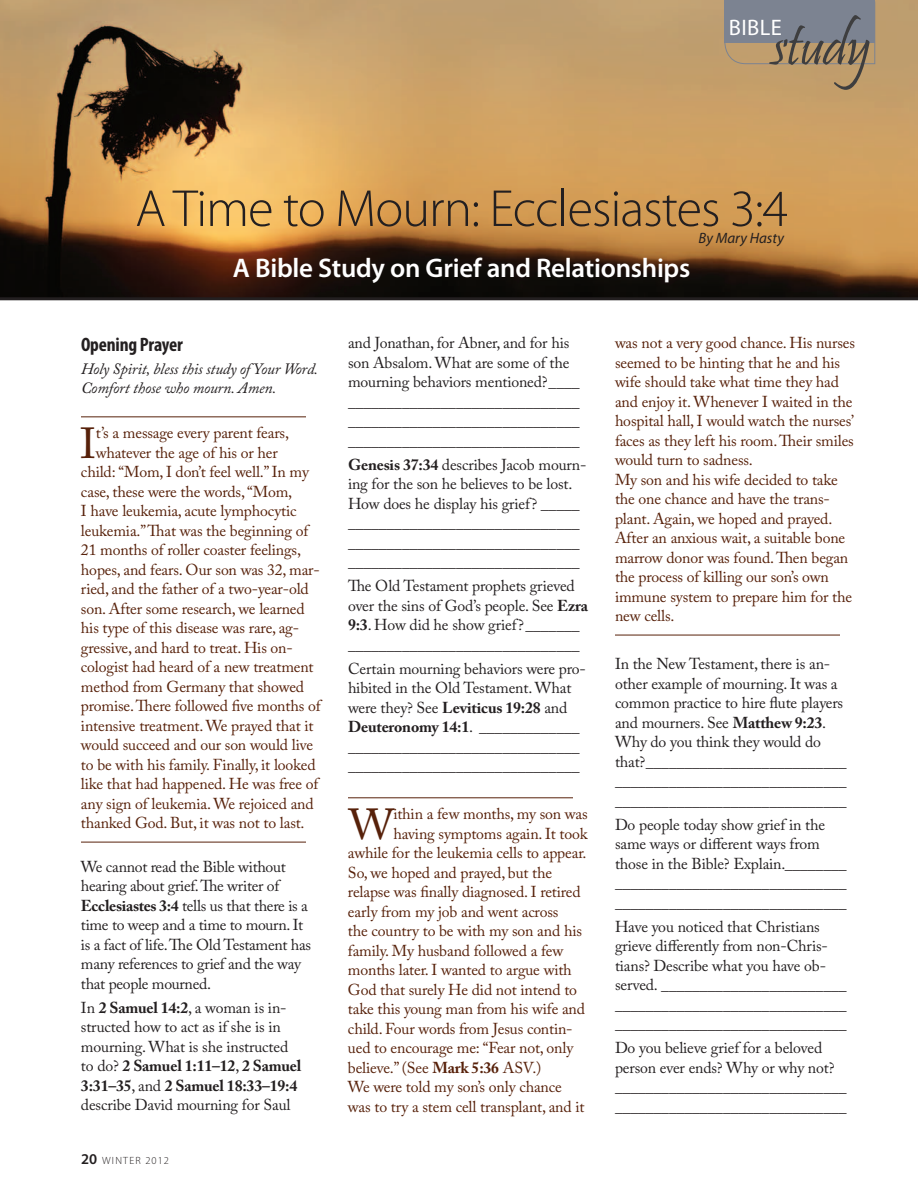
<style>
.page{position:relative;width:918px;height:1188px;background:#fff}
.page>*{position:absolute;margin:0;border:0;box-sizing:border-box;transform-origin:0 0}
.t1{font:60px "Pristina";letter-spacing:-.01em;color:#3e3e3f}
.t2{font:300 52.5px "Myriad Pro";letter-spacing:-.02em;color:#231f20}
.t3{font:43.2px "Adobe Caslon Pro";color:#57210a}
.t4{font:600 27px "Myriad Pro";letter-spacing:-.01em;color:#fff}
.t5{font:22.5px "Myriad Pro";color:#fff}
.t6{font:700 condensed 19.5px "Myriad Pro";letter-spacing:-.01em;color:#231f20}
.t7{font:15.75px/19.5px "Adobe Caslon Pro";letter-spacing:-.01em;color:#231f20}
.t8{font:15.75px/19.5px "Adobe Caslon Pro";letter-spacing:-.01em;color:#57210a}
.t9{font:italic 15.75px/19.5px "Adobe Caslon Pro";letter-spacing:-.01em;color:#231f20}
.t10{font:italic 15px "Myriad Pro";color:#231f20}
.t11{font:300 10.5px "Myriad Pro";letter-spacing:.12em;color:#231f20}
.s1{font-weight:700}
.s2{font-weight:600;font-size:15px}
</style>
<div class="page">
<img style="left:0;top:0;width:918px;height:297px">
<svg style="left:724px;top:0;width:152px;height:64px"></svg>
<div style="left:724px;top:0;width:151px;height:43px;background:#7c8391"></div>
<hr style="left:81px;top:416px;width:225px;height:1px;background:#57210a">
<hr style="left:81px;top:842px;width:225px;height:1px;background:#57210a">
<hr style="left:348px;top:797px;width:225px;height:1px;background:#57210a">
<hr style="left:615px;top:635px;width:225px;height:1px;background:#57210a">
<hr style="left:0;top:297px;width:918px;height:3px;background:#231f20">
<h1 class="t1" style="left:772px;top:12px;width:100px">study</h1>
<h3 class="t5" style="left:729px;top:13px;width:55px">bible</h3>
<h2 class="t2" style="left:135px;top:180px;width:654px">A Time to Mourn: Ecclesiastes 3:4</h2>
<h3 class="t4" style="left:233px;top:251px;width:459px">A Bible Study on Grief and Relationships</h3>
<p class="t10" style="left:699px;top:229px;width:88px">By Mary Hasty</p>
<p class="t6" style="left:81px;top:333px;width:103px">Opening Prayer</p>
<p class="t9" style="left:81px;top:359px;width:239px">Holy Spirit, bless this study of Your Word.<br>Comfort those who mourn. Amen.</p>
<h3 class="t3" style="left:80px;top:418px;width:18px">I</h3>
<p class="t8" style="left:96px;top:423px;width:195px">t’s a message every parent fears,</p>
<p class="t8" style="left:96px;top:443px;width:184px">whatever the age of his or her</p>
<p class="t8" style="left:81px;top:462px;width:230px">child: “Mom, I don’t feel well.” In my</p>
<p class="t8" style="left:81px;top:482px;width:213px">case, these were the words, “Mom,</p>
<p class="t8" style="left:81px;top:501px;width:217px">I have leukemia, acute lymphocytic</p>
<p class="t8" style="left:81px;top:521px;width:229px">leukemia.” That was the beginning of</p>
<p class="t8" style="left:81px;top:540px;width:222px">21 months of roller coaster feelings,</p>
<p class="t8" style="left:81px;top:560px;width:240px">hopes, and fears. Our son was 32, mar-</p>
<p class="t8" style="left:81px;top:579px;width:229px">ried, and the father of a two-year-old</p>
<p class="t8" style="left:81px;top:599px;width:225px">son. After some research, we learned</p>
<p class="t8" style="left:81px;top:618px;width:220px">his type of this disease was rare, ag-</p>
<p class="t8" style="left:81px;top:638px;width:213px">gressive, and hard to treat. His on-</p>
<p class="t8" style="left:81px;top:657px;width:234px">cologist had heard of a new treatment</p>
<p class="t8" style="left:81px;top:677px;width:225px">method from Germany that showed</p>
<p class="t8" style="left:81px;top:696px;width:241px">promise. There followed five months of</p>
<p class="t8" style="left:81px;top:716px;width:234px">intensive treatment. We prayed that it</p>
<p class="t8" style="left:81px;top:735px;width:234px">would succeed and our son would live</p>
<p class="t8" style="left:81px;top:755px;width:236px">to be with his family. Finally, it looked</p>
<p class="t8" style="left:81px;top:774px;width:239px">like that had happened. He was free of</p>
<p class="t8" style="left:81px;top:794px;width:234px">any sign of leukemia. We rejoiced and</p>
<p class="t8" style="left:81px;top:813px;width:225px">thanked God. But, it was not to last.</p>
<p class="t7" style="left:81px;top:857px;width:232px">We cannot read the Bible without hearing about grief. The writer of <span class="s1">Ecclesiastes 3:4</span> tells us that there is a time to weep and a time to mourn. It is a fact of life. The Old Testament has many references to grief and the way that people mourned.</p>
<p class="t7" style="left:81px;top:998px;width:222px">In <span class="s1">2 Samuel 14:2</span>, a woman is in&shy;structed how to act as if she is in mourning. What is she instructed to do? <span class="s1">2 Samuel 1:11–12</span>, <span class="s1">2 Samuel<br>3:31–35</span>, and <span class="s1">2 Samuel 18:33–19:4 </span>describe David mourning for Saul</p>
<p class="t11" style="left:81px;top:1155px;width:90px"><span class="s2">20</span> Winter 2012</p>
<p class="t7" style="left:348px;top:333px;width:233px">and Jonathan, for Abner, and for his son Absalom. What are some of the mourning behaviors mentioned?____ ______________________________ ______________________________ ______________________________</p>
<p class="t7" style="left:348px;top:454px;width:240px"><span class="s1">Genesis 37:34</span> describes Jacob mourn&shy;ing for the son he believes to be lost.<br>How does he display his grief? _____ ______________________________ ______________________________ ______________________________</p>
<p class="t7" style="left:348px;top:576px;width:241px">The Old Testament prophets grieved over the sins of God’s people. See <span class="s1">Ezra 9:3</span>. How did he show grief?_______ ______________________________</p>
<p class="t7" style="left:348px;top:658px;width:239px">Certain mourning behaviors were pro&shy;hibited in the Old Testament. What were they? See <span class="s1">Leviticus 19:28</span> and <span class="s1">Deuteronomy 14:1</span>. _____________ ______________________________ ______________________________</p>
<h3 class="t3" style="left:349px;top:799px;width:47px">W</h3>
<p class="t8" style="left:393px;top:804px;width:196px">ithin a few months, my son was</p>
<p class="t8" style="left:393px;top:823px;width:196px">having symptoms again. It took</p>
<p class="t8" style="left:348px;top:843px;width:240px">awhile for the leukemia cells to appear.</p>
<p class="t8" style="left:348px;top:862px;width:206px">So, we hoped and prayed, but the</p>
<p class="t8" style="left:348px;top:882px;width:234px">relapse was finally diagnosed. I retired</p>
<p class="t8" style="left:348px;top:901px;width:212px">early from my job and went across</p>
<p class="t8" style="left:348px;top:921px;width:235px">the country to be with my son and his</p>
<p class="t8" style="left:348px;top:940px;width:217px">family. My husband followed a few</p>
<p class="t8" style="left:348px;top:960px;width:225px">months later. I wanted to argue with</p>
<p class="t8" style="left:348px;top:979px;width:231px">God that surely He did not intend to</p>
<p class="t8" style="left:348px;top:999px;width:239px">take this young man from his wife and</p>
<p class="t8" style="left:348px;top:1018px;width:226px">child. Four words from Jesus contin-</p>
<p class="t8" style="left:348px;top:1038px;width:227px">ued to encourage me: “Fear not, only</p>
<p class="t8" style="left:348px;top:1057px;width:195px">believe.” (See <span class="s1">Mark 5:36</span> ASV.)</p>
<p class="t8" style="left:348px;top:1077px;width:215px">We were told my son’s only chance</p>
<p class="t8" style="left:348px;top:1096px;width:238px">was to try a stem cell transplant, and it</p>
<p class="t8" style="left:615px;top:333px;width:241px">was not a very good chance. His nurses seemed to be hinting that he and his wife should take what time they had and enjoy it. Whenever I waited in the hospital hall, I would watch the nurses’ faces as they left his room. Their smiles would turn to sadness.<br>My son and his wife decided to take the one chance and have the trans&shy;plant. Again, we hoped and prayed.<br>After an anxious wait, a suitable bone marrow donor was found. Then began the process of killing our son’s own immune system to prepare him for the new cells.</p>
<p class="t7" style="left:615px;top:654px;width:233px">In the New Testament, there is an&shy;other example of mourning. It was a common practice to hire flute players and mourners. See <span class="s1">Matthew 9:23</span>.<br>Why do you think they would do that?__________________________ ______________________________ ______________________________</p>
<p class="t7" style="left:615px;top:814px;width:233px">Do people today show grief in the same ways or different ways from those in the Bible? Explain.________ ______________________________ ______________________________</p>
<p class="t7" style="left:615px;top:916px;width:233px">Have you noticed that Christians grieve differently from non-Chris&shy;tians? Describe what you have ob&shy;served. ________________________ ______________________________ ______________________________</p>
<p class="t7" style="left:615px;top:1038px;width:233px">Do you believe grief for a beloved person ever ends? Why or why not? ______________________________ ______________________________</p>
</div>
